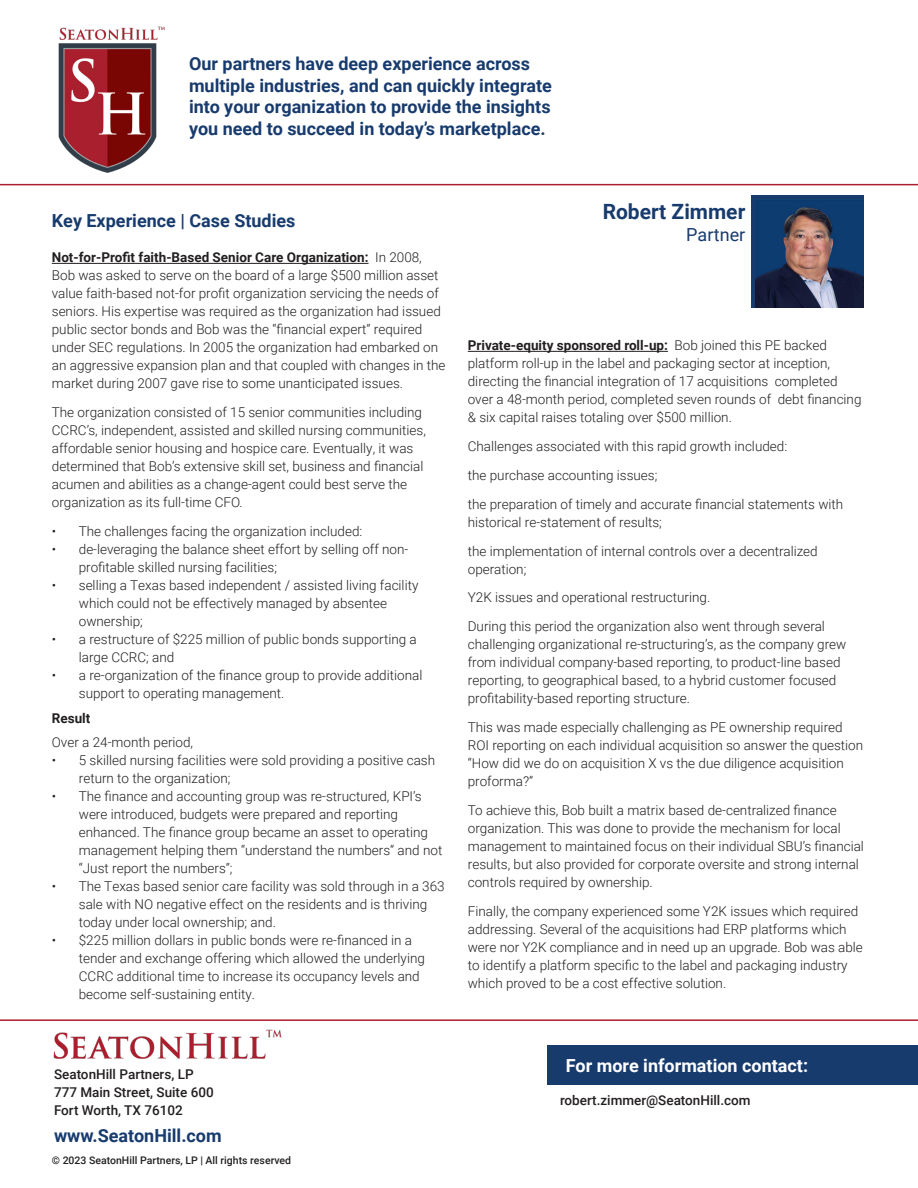
<style>
.page{position:relative;width:918px;height:1188px;background:#fff}
.page>*{position:absolute;margin:0;border:0;box-sizing:border-box;transform-origin:0 0}
.t1{font:700 21px "Roboto";color:#183b6e}
.t2{font:700 18px/21.6px "Roboto";color:#183b6e}
.t3{font:700 18px "Roboto";color:#fff}
.t4{font:18px "Roboto";color:#183b6e}
.t5{font:300 13.5px/18px "Roboto";color:#231f20}
.t6{font:500 13.5px/18px "Roboto";color:#231f20}
.t7{font:700 13.5px "Roboto";color:#231f20}
.t8{font:500 10.5px "Roboto";color:#231f20}
.s1{font-weight:700}
</style>
<div class="page">
<div style="left:547px;top:1045px;width:371px;height:40px;background:#183b6e"></div>
<img style="left:53px;top:1029px;width:229px;height:30px">
<hr style="left:0;top:1019px;width:918px;height:2px;background:#aa1e2d">
<hr style="left:0;top:184px;width:918px;height:1px;background:#aa1e2d">
<img style="left:58px;top:26px;width:107px;height:147px">
<div style="left:752px;top:195px;width:112px;height:112px;background:#183b6e"></div>
<img style="left:756px;top:200px;width:107px;height:107px">
<hr style="left:52px;top:263px;width:317px;height:1px;background:#231f20">
<hr style="left:468px;top:351px;width:200px;height:1px;background:#231f20">
<h2 class="t2" style="left:189px;top:52px;width:364px">Our partners have deep experience across multiple industries, and can quickly integrate into your organization to provide the insights you need to succeed in today’s marketplace.</h2>
<p class="t2" style="left:52px;top:209px;width:245px">Key Experience | Case Studies</p>
<p class="t1" style="left:603px;top:197px;width:144px">Robert Zimmer</p>
<p class="t4" style="left:686px;top:222px;width:61px">Partner</p>
<p class="t5" style="left:52px;top:248px;width:395px"><span class="s1">Not-for-Profit faith-Based Senior Care Organization:</span> In 2008, Bob was asked to serve on the board of a large $500 million asset value faith-based not-for profit organization servicing the needs of seniors. His expertise was required as the organization had issued public sector bonds and Bob was the “financial expert” required under SEC regulations. In 2005 the organization had embarked on an aggressive expansion plan and that coupled with changes in the market during 2007 gave rise to some unanticipated issues.</p>
<p class="t5" style="left:52px;top:403px;width:376px">The organization consisted of 15 senior communities including CCRC’s, independent, assisted and skilled nursing communities, affordable senior housing and hospice care. Eventually, it was determined that Bob’s extensive skill set, business and financial acumen and abilities as a change-agent could best serve the organization as its full-time CFO.</p>
<p class="t5" style="left:52px;top:522px;width:312px">• The challenges facing the organization included:</p>
<p class="t5" style="left:79px;top:540px;width:331px;text-indent:-27px">• de-leveraging the balance sheet effort by selling off non&shy;profitable skilled nursing facilities;</p>
<p class="t5" style="left:79px;top:576px;width:341px;text-indent:-27px">• selling a Texas based independent / assisted living facility which could not be effectively managed by absentee ownership;</p>
<p class="t5" style="left:79px;top:630px;width:339px;text-indent:-27px">• a restructure of $225 million of public bonds supporting a large CCRC; and</p>
<p class="t5" style="left:79px;top:666px;width:345px;text-indent:-27px">• a re-organization of the finance group to provide additional support to operating management.</p>
<p class="t7" style="left:52px;top:708px;width:40px">Result</p>
<p class="t5" style="left:52px;top:733px;width:143px">Over a 24-month period,</p>
<p class="t5" style="left:79px;top:751px;width:358px;text-indent:-27px">• 5 skilled nursing facilities were sold providing a positive cash return to the organization;</p>
<p class="t5" style="left:79px;top:787px;width:365px;text-indent:-27px">• The finance and accounting group was re-structured, KPI’s were introduced, budgets were prepared and reporting enhanced. The finance group became an asset to operating management helping them “understand the numbers” and not “Just report the numbers”;</p>
<p class="t5" style="left:79px;top:877px;width:367px;text-indent:-27px">• The Texas based senior care facility was sold through in a 363 sale with NO negative effect on the residents and is thriving today under local ownership; and.</p>
<p class="t5" style="left:79px;top:931px;width:348px;text-indent:-27px">• $225 million dollars in public bonds were re-financed in a tender and exchange offering which allowed the underlying CCRC additional time to increase its occupancy levels and become self-sustaining entity.</p>
<p class="t6" style="left:54px;top:1065px;width:161px">SeatonHill Partners, LP<br>777 Main Street, Suite 600<br>Fort Worth, TX 76102</p>
<h2 class="t2" style="left:54px;top:1124px;width:169px">www.SeatonHill.com</h2>
<p class="t8" style="left:52px;top:1153px;width:241px">© 2023 SeatonHill Partners, LP | All rights reserved</p>
<p class="t5" style="left:468px;top:336px;width:395px"><span class="s1">Private-equity sponsored roll-up:</span> Bob joined this PE backed platform roll-up in the label and packaging sector at inception, directing the financial integration of 17 acquisitions completed over a 48-month period, completed seven rounds of debt financing &amp; six capital raises totaling over $500 million.</p>
<p class="t5" style="left:468px;top:437px;width:321px">Challenges associated with this rapid growth included:</p>
<p class="t5" style="left:468px;top:466px;width:191px">the purchase accounting issues;</p>
<p class="t5" style="left:468px;top:494px;width:377px">the preparation of timely and accurate financial statements with historical re-statement of results;</p>
<p class="t5" style="left:468px;top:541px;width:351px">the implementation of internal controls over a decentralized operation;</p>
<p class="t5" style="left:468px;top:588px;width:244px">Y2K issues and operational restructuring.</p>
<p class="t5" style="left:468px;top:617px;width:380px">During this period the organization also went through several challenging organizational re-structuring’s, as the company grew from individual company-based reporting, to product-line based reporting, to geographical based, to a hybrid customer focused profitability-based reporting structure.</p>
<p class="t5" style="left:468px;top:718px;width:397px">This was made especially challenging as PE ownership required ROI reporting on each individual acquisition so answer the question “How did we do on acquisition X vs the due diligence acquisition proforma?”</p>
<p class="t5" style="left:468px;top:800px;width:398px">To achieve this, Bob built a matrix based de-centralized finance organization. This was done to provide the mechanism for local management to maintained focus on their individual SBU’s financial results, but also provided for corporate oversite and strong internal controls required by ownership.</p>
<p class="t5" style="left:468px;top:901px;width:397px">Finally, the company experienced some Y2K issues which required addressing. Several of the acquisitions had ERP platforms which were nor Y2K compliance and in need up an upgrade. Bob was able to identify a platform specific to the label and packaging industry which proved to be a cost effective solution.</p>
<h2 class="t3" style="left:566px;top:1053px;width:244px">For more information contact:</h2>
<p class="t6" style="left:560px;top:1091px;width:192px">robert.zimmer@SeatonHill.com</p>
</div>
